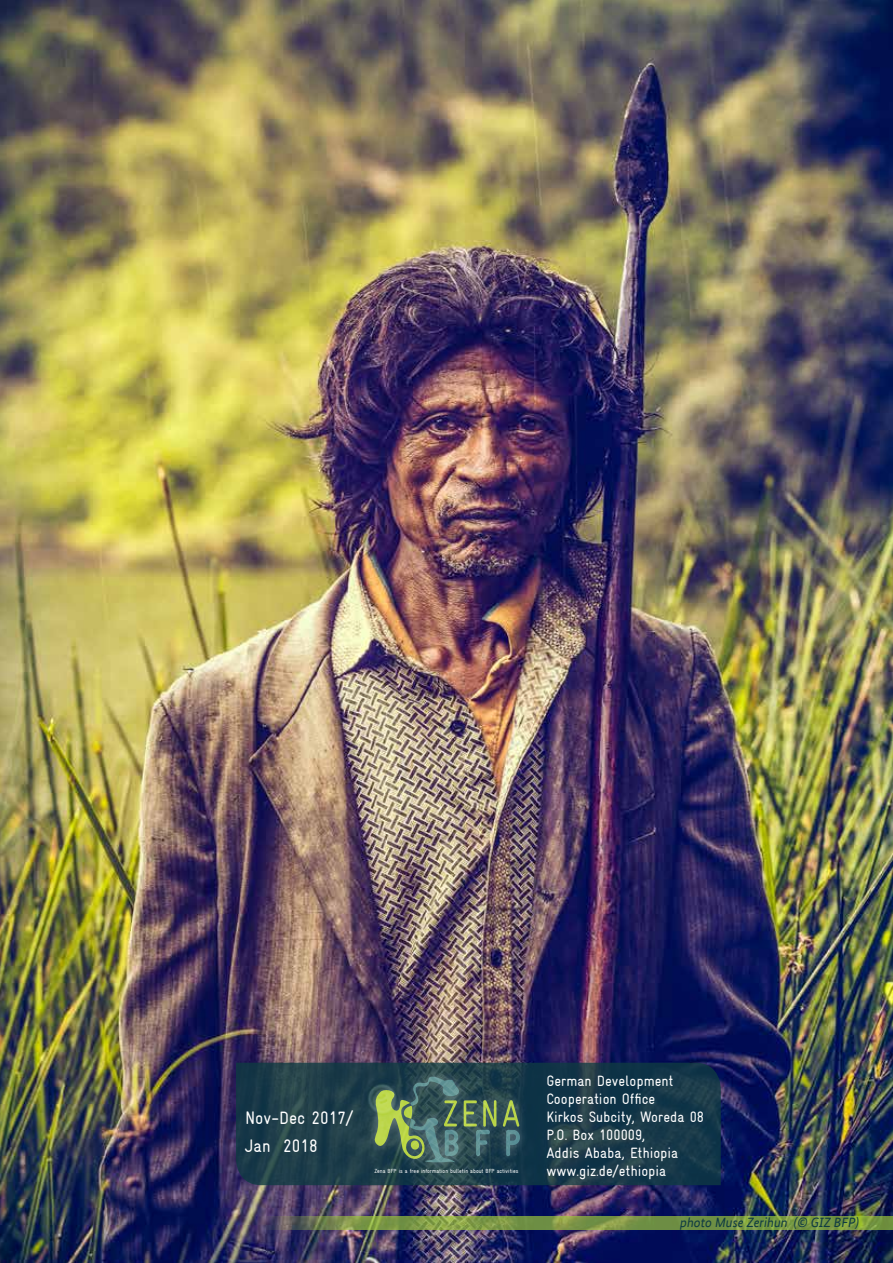
<style>
.page{position:relative;width:893px;height:1263px;background:#fff}
.page>*{position:absolute;margin:0;border:0;box-sizing:border-box;transform-origin:0 0}
.t1{font:condensed 18px/28.5px "Gravur";color:#fff}
.t2{font:condensed 15px/18px "Gravur";color:#fff}
.t3{font:italic 13.5px "Bundes Sans Office";color:#0f3b42}
.t4{font:condensed 6px "Gravur";color:#fff}
</style>
<div class="page">
<img style="left:0;top:0;width:893px;height:1263px">
<svg style="left:236px;top:1063px;width:485px;height:122px;background:#1a3a49"></svg>
<div style="left:365px;top:1067px;width:164px;height:105px;background:#fff;opacity:.32"></div>
<svg style="left:503px;top:1100px;width:17px;height:56px"></svg>
<svg style="left:371px;top:1074px;width:125px;height:90px;background:#4c6c5b"></svg>
<svg style="left:236px;top:1216px;width:657px;height:13px;background:#768f49"></svg>
<p class="t1" style="left:245px;top:1103px;width:110px">Nov-Dec 2017/<br>Jan 2018</p>
<p class="t4" style="left:374px;top:1167px;width:145px">Zena BFP is a free information bulletin about BFP activities</p>
<p class="t2" style="left:546px;top:1072px;width:159px">German Development<br>Cooperation Office<br>Kirkos Subcity, Woreda 08<br>P.O. Box 100009,<br>Addis Ababa, Ethiopia www.giz.de/ethiopia</p>
<p class="t3" style="left:680px;top:1214px;width:180px">photo Muse Zerihun (© GIZ BFP)</p>
</div>
